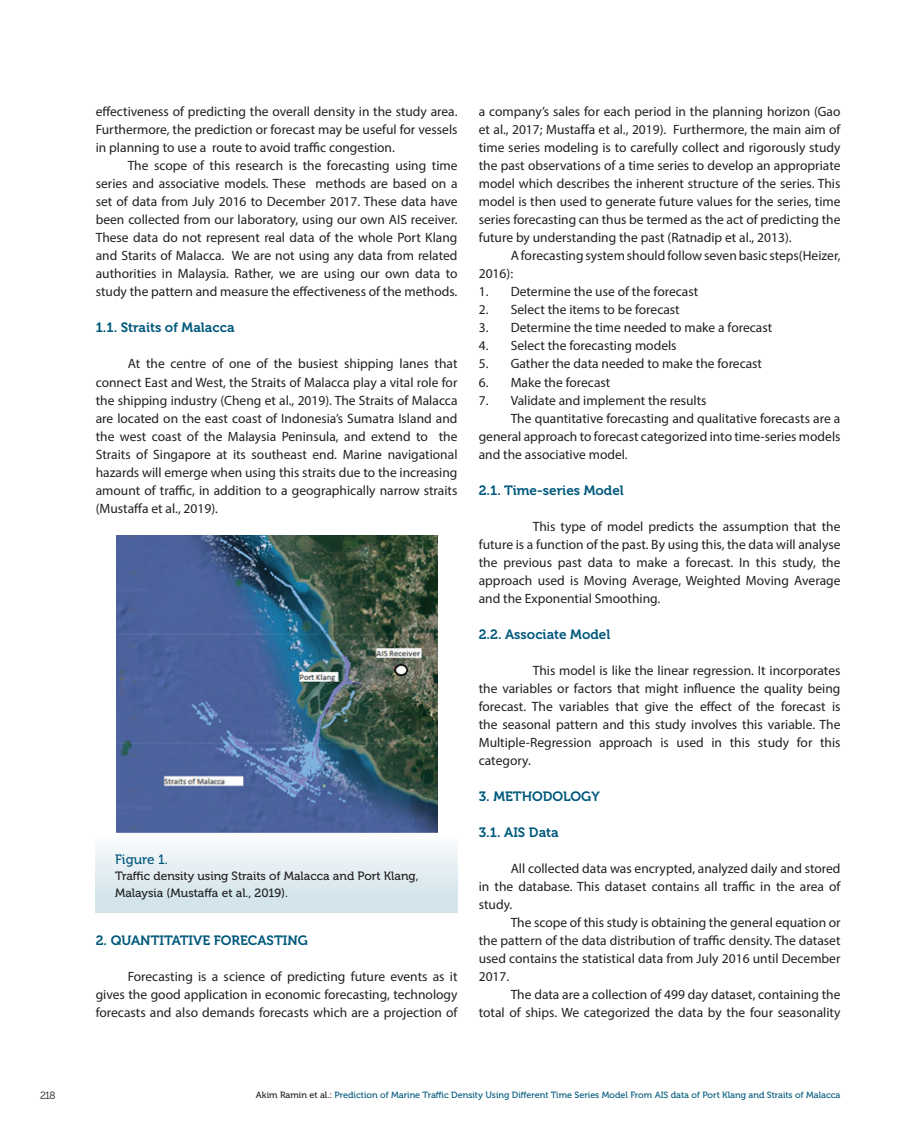
<style>
.page{position:relative;width:915px;height:1127px;background:#fff}
.page>*{position:absolute;margin:0;border:0;box-sizing:border-box;transform-origin:0 0}
.t1{font:13.5px/18px "Myriad Pro";color:#231f20;text-align:justify}
.t2{font:13.5px "Museo 700";color:#00597c}
.t3{font:13.5px "Museo 500";color:#00597c}
.t4{font:12px/16.5px "Museo 500";color:#231f20}
.t5{font:10.5px "Museo 300";color:#231f20}
.t6{font:9px "Museo 500";color:#00597c}
.s1{color:#231f20}
</style>
<div class="page">
<img style="left:116px;top:535px;width:321px;height:297px">
<div style="left:96px;top:832px;width:361px;height:80px;background:linear-gradient(to bottom,#fdfdfe,#cde1e8)"></div>
<p class="t1" style="left:96px;top:103px;width:363px">effectiveness of predicting the overall density in the study area.<br>Furthermore, the prediction or forecast may be useful for vessels in planning to use a route to avoid traffic congestion.</p>
<p class="t1" style="left:96px;top:157px;width:363px;text-indent:32px">The scope of this research is the forecasting using time series and associative models. These methods are based on a set of data from July 2016 to December 2017. These data have been collected from our laboratory, using our own AIS receiver.<br>These data do not represent real data of the whole Port Klang and Starits of Malacca. We are not using any data from related authorities in Malaysia. Rather, we are using our own data to study the pattern and measure the effectiveness of the methods.</p>
<p class="t2" style="left:96px;top:320px;width:140px">1.1. Straits of Malacca</p>
<p class="t1" style="left:96px;top:355px;width:363px;text-indent:32px">At the centre of one of the busiest shipping lanes that connect East and West, the Straits of Malacca play a vital role for the shipping industry (Cheng et al., 2019). The Straits of Malacca are located on the east coast of Indonesia’s Sumatra Island and the west coast of the Malaysia Peninsula, and extend to the Straits of Singapore at its southeast end. Marine navigational hazards will emerge when using this straits due to the increasing amount of traffic, in addition to a geographically narrow straits (Mustaffa et al., 2019).</p>
<p class="t3" style="left:115px;top:851px;width:55px">Figure 1.</p>
<p class="t4" style="left:115px;top:868px;width:305px">Traffic density using Straits of Malacca and Port Klang,<br>Malaysia (Mustaffa et al., 2019).</p>
<p class="t2" style="left:96px;top:933px;width:213px">2. QUANTITATIVE FORECASTING</p>
<p class="t1" style="left:96px;top:967px;width:363px;text-indent:32px">Forecasting is a science of predicting future events as it gives the good application in economic forecasting, technology forecasts and also demands forecasts which are a projection of</p>
<p class="t1" style="left:478px;top:103px;width:363px">a company’s sales for each period in the planning horizon (Gao et al., 2017; Mustaffa et al., 2019). Furthermore, the main aim of time series modeling is to carefully collect and rigorously study the past observations of a time series to develop an appropriate model which describes the inherent structure of the series. This model is then used to generate future values for the series, time series forecasting can thus be termed as the act of predicting the future by understanding the past (Ratnadip et al., 2013).</p>
<p class="t1" style="left:478px;top:247px;width:363px;text-indent:32px">A forecasting system should follow seven basic steps(Heizer,<br>2016):</p>
<p class="t1" style="left:478px;top:283px;width:221px">1. Determine the use of the forecast</p>
<p class="t1" style="left:478px;top:301px;width:202px">2. Select the items to be forecast</p>
<p class="t1" style="left:478px;top:319px;width:295px">3. Determine the time needed to make a forecast</p>
<p class="t1" style="left:478px;top:337px;width:199px">4. Select the forecasting models</p>
<p class="t1" style="left:478px;top:355px;width:285px">5. Gather the data needed to make the forecast</p>
<p class="t1" style="left:478px;top:373px;width:133px">6. Make the forecast</p>
<p class="t1" style="left:478px;top:391px;width:229px">7. Validate and implement the results</p>
<p class="t1" style="left:510px;top:409px;width:331px">The quantitative forecasting and qualitative forecasts are a</p>
<p class="t1" style="left:478px;top:427px;width:363px">general approach to forecast categorized into time-series models</p>
<p class="t1" style="left:478px;top:445px;width:150px">and the associative model.</p>
<p class="t2" style="left:478px;top:482px;width:146px">2.1. Time-series Model</p>
<p class="t1" style="left:478px;top:517px;width:363px;text-indent:54px">This type of model predicts the assumption that the future is a function of the past. By using this, the data will analyse the previous past data to make a forecast. In this study, the approach used is Moving Average, Weighted Moving Average and the Exponential Smoothing.</p>
<p class="t2" style="left:478px;top:626px;width:133px">2.2. Associate Model</p>
<p class="t1" style="left:478px;top:661px;width:363px;text-indent:54px">This model is like the linear regression. It incorporates the variables or factors that might influence the quality being forecast. The variables that give the effect of the forecast is the seasonal pattern and this study involves this variable. The Multiple-Regression approach is used in this study for this category.</p>
<p class="t2" style="left:478px;top:788px;width:122px">3. METHODOLOGY</p>
<p class="t2" style="left:478px;top:824px;width:81px">3.1. AIS Data</p>
<p class="t1" style="left:478px;top:859px;width:363px;text-indent:32px">All collected data was encrypted, analyzed daily and stored in the database. This dataset contains all traffic in the area of study.</p>
<p class="t1" style="left:478px;top:913px;width:363px;text-indent:32px">The scope of this study is obtaining the general equation or the pattern of the data distribution of traffic density. The dataset used contains the statistical data from July 2016 until December 2017.</p>
<p class="t1" style="left:478px;top:985px;width:363px;text-align:right">The data are a collection of 499 day dataset, containing the<br>total of ships. We categorized the data by the four seasonality</p>
<p class="t5" style="left:40px;top:1090px;width:17px">218</p>
<p class="t6" style="left:256px;top:1090px;width:586px"><span class="s1">Akim Ramin et al.:</span> Prediction of Marine Traffic Density Using Different Time Series Model From AIS data of Port Klang and Straits of Malacca</p>
</div>
